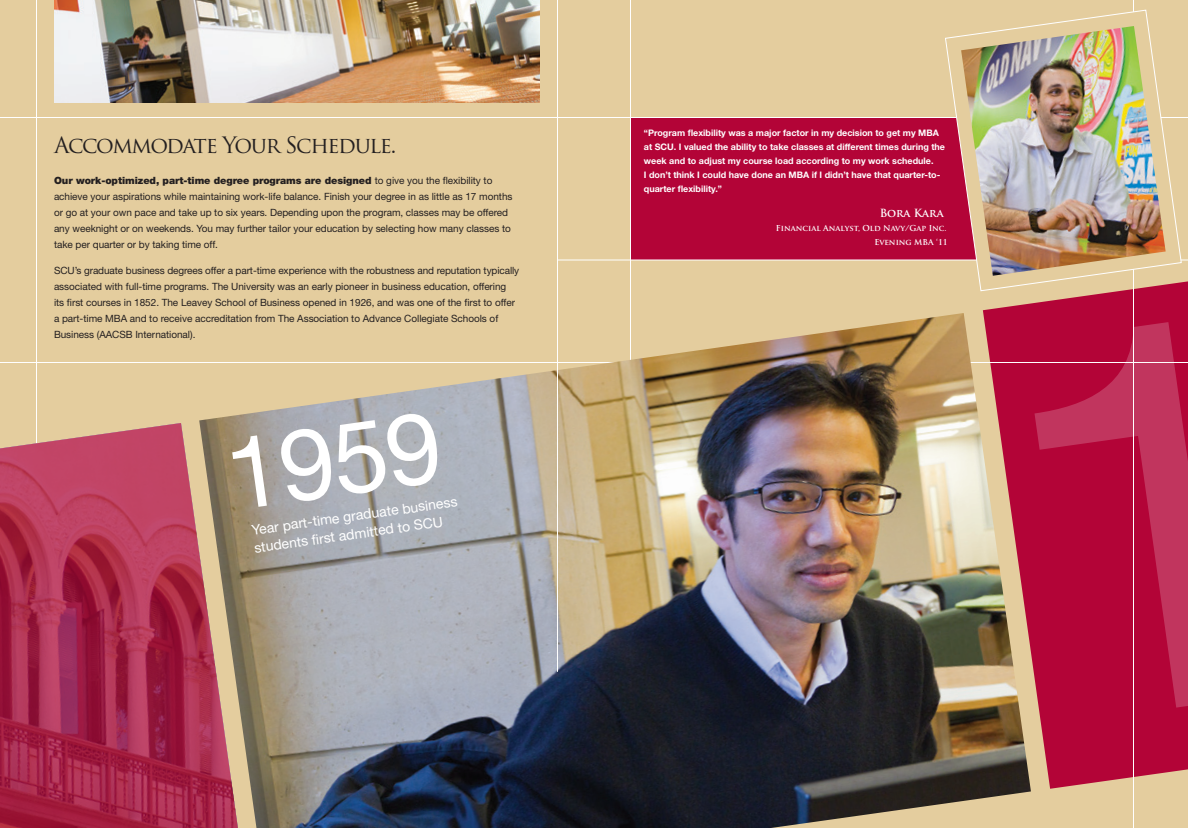
<style>
.page{position:relative;width:1188px;height:828px;background:#e4cd9e}
.page>*{position:absolute;margin:0;border:0;box-sizing:border-box;transform-origin:0 0}
.t1{font:100px "Helvetica Neue";color:#fff}
.t2{font:22px "Trajan Pro";letter-spacing:-.06em;color:#231f20}
.t3{font:14px "Helvetica Neue";color:#fff}
.t4{font:700 11px "Trajan Pro";letter-spacing:-.005em;color:#fff}
.t5{font:10px/16px "Helvetica Neue";letter-spacing:-.005em;color:#231f20}
.t6{font:700 9px/14px "Helvetica Neue";color:#fff}
.t7{font:700 8px "Trajan Pro";color:#fff}
.s1{font-weight:900}
</style>
<div class="page">
<div style="left:631px;top:118px;width:433px;height:142px;background:#b30437"></div>
<svg style="left:983px;top:281px;width:205px;height:508px;fill:#b30437"></svg>
<hr style="left:1133px;top:0;width:1px;height:828px;background:#fff">
<hr style="left:630px;top:0;width:1px;height:496px;background:#fff">
<hr style="left:36px;top:0;width:1px;height:546px;background:#fff">
<hr style="left:0;top:362px;width:1188px;height:1px;background:#fff">
<img style="left:199px;top:313px;width:832px;height:515px">
<img style="left:54px;top:0;width:486px;height:102px">
<hr style="left:558px;top:260px;width:630px;height:1px;background:#fff">
<svg style="left:0;top:423px;width:239px;height:405px;background:#ae4057"></svg>
<hr style="left:557px;top:0;width:1px;height:672px;background:#fff">
<hr style="left:0;top:117px;width:1188px;height:1px;background:#fff">
<svg style="left:944px;top:9px;width:238px;height:283px"></svg>
<img style="left:961px;top:26px;width:205px;height:250px">
<div style="left:1025px;top:322px;width:163px;height:399px;background:#b30437"></div>
<p class="t2" style="left:54px;top:131px;width:344px">Accommodate Your Schedule.</p>
<p class="t5" style="left:54px;top:173px;width:460px"><span class="s1">Our work-optimized, part-time degree programs are designed</span> to give you the flexibility to achieve your aspirations while maintaining work-life balance. Finish your degree in as little as 17 months or go at your own pace and take up to six years. Depending upon the program, classes may be offered any weeknight or on weekends. You may further tailor your education by selecting how many classes to take per quarter or by taking time off.</p>
<p class="t5" style="left:54px;top:263px;width:467px">SCU’s graduate business degrees offer a part-time experience with the robustness and reputation typically associated with full-time programs. The University was an early pioneer in business education, offering</p>
<p class="t5" style="left:54px;top:295px;width:463px">its first courses in 1852. The Leavey School of Business opened in 1926, and was one of the first to offer a part-time MBA and to receive accreditation from The Association to Advance Collegiate Schools of<br>Business (AACSB International).</p>
<p class="t1" style="left:218px;top:416px;width:218px;rotate:-8deg">1959</p>
<p class="t3" style="left:251px;top:522px;width:209px;rotate:-8deg">Year part-time graduate business</p>
<p class="t3" style="left:253px;top:539px;width:192px;rotate:-8deg">students fi rst admitted to SCU</p>
<p class="t6" style="left:644px;top:125px;width:303px">“Program flexibility was a major factor in my decision to get my MBA at SCU. I valued the ability to take classes at different times during the week and to adjust my course load according to my work schedule.</p>
<p class="t6" style="left:644px;top:167px;width:298px;line-height:14.4px">I don’t think I could have done an MBA if I didn’t have that quarter-to&shy;quarter flexibility.”</p>
<p class="t4" style="left:880px;top:207px;width:65px">Bora Kara</p>
<p class="t7" style="left:776px;top:224px;width:172px">Financial Analyst, Old Navy/Gap Inc.</p>
<p class="t7" style="left:874px;top:238px;width:75px">Evening MBA ‘11</p>
</div>
